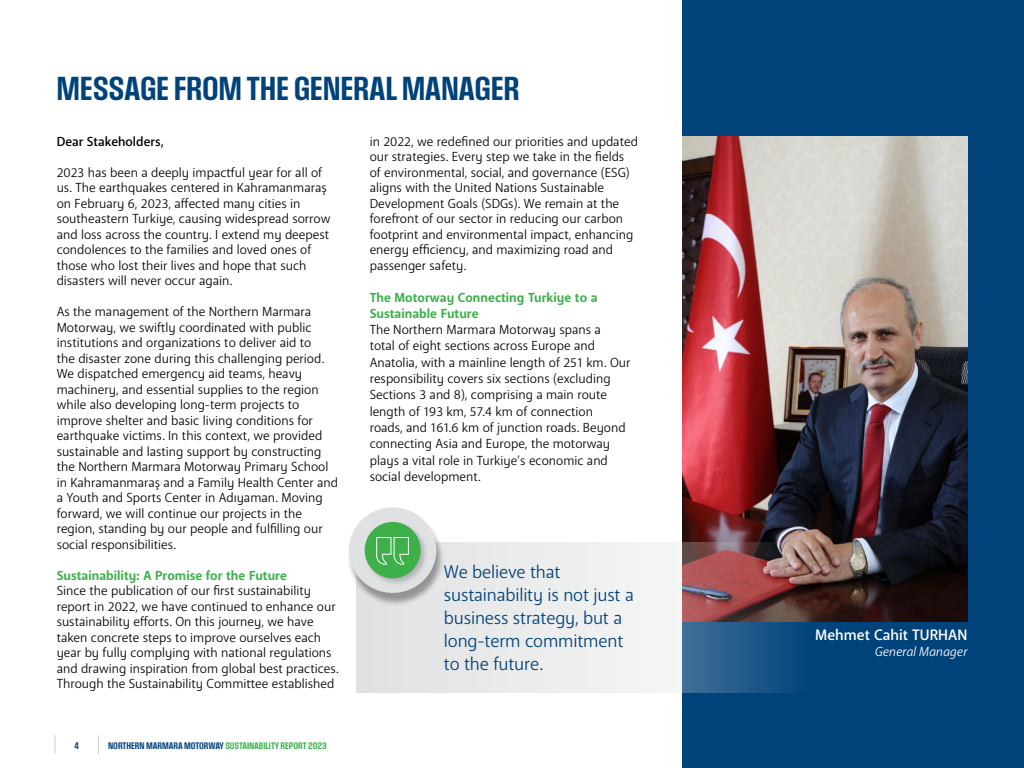
<style>
.page{position:relative;width:1024px;height:768px;background:#fff}
.page>*{position:absolute;margin:0;border:0;box-sizing:border-box;transform-origin:0 0}
.t1{font:35px "Field Gothic No.44 Demi Cond";letter-spacing:-.01em;color:#00427a}
.t2{font:18px/23px "Anago";letter-spacing:-.01em;color:#00427a}
.t3{font:500 15px "Anago";color:#fff}
.t4{font:13px/15.5px "Anago";color:#000}
.t5{font:700 13px/16px "Anago";color:#3db04a}
.t6{font:500 13px "Anago";color:#000}
.t7{font:italic 13px "Anago";color:#fff}
.t8{font:10px "Field Gothic No.44 Demi Cond";letter-spacing:-.005em;color:#3db04a}
.t9{font:10px "Field Gothic No.44 Demi Cond";color:#00427a}
.s1{color:#00427a}
</style>
<div class="page">
<svg style="left:98px;top:735px;width:1px;height:19px"></svg>
<svg style="left:54px;top:735px;width:1px;height:19px"></svg>
<div style="left:683px;top:0;width:341px;height:768px;background:#00427a"></div>
<img style="left:683px;top:136px;width:284px;height:485px">
<svg style="left:356px;top:542px;width:455px;height:151px;fill:#e7e8e9"></svg>
<div style="left:346px;top:510px;width:99px;height:96px;background:#000;opacity:.35"></div>
<div style="left:349px;top:507px;width:87px;height:86px;background:#e0e1e2;border-radius:50%"></div>
<div style="left:363px;top:520px;width:66px;height:67px;background:#000;opacity:.21"></div>
<div style="left:365px;top:522px;width:56px;height:56px;background:#3db04a;border-radius:50%"></div>
<svg style="left:376px;top:537px;width:33px;height:28px"></svg>
<h1 class="t1" style="left:56px;top:70px;width:465px">MESSAGE FROM THE GENERAL MANAGER</h1>
<p class="t6" style="left:57px;top:133px;width:108px">Dear Stakeholders,</p>
<p class="t4" style="left:57px;top:165px;width:275px">2023 has been a deeply impactful year for all of us. The earthquakes centered in Kahramanmaraş on February 6, 2023, affected many cities in southeastern Turkiye, causing widespread sorrow and loss across the country. I extend my deepest condolences to the families and loved ones of those who lost their lives and hope that such disasters will never occur again.</p>
<p class="t4" style="left:57px;top:304px;width:283px">As the management of the Northern Marmara Motorway, we swiftly coordinated with public institutions and organizations to deliver aid to<br>the disaster zone during this challenging period.<br>We dispatched emergency aid teams, heavy machinery, and essential supplies to the region while also developing long-term projects to improve shelter and basic living conditions for earthquake victims. In this context, we provided sustainable and lasting support by constructing the Northern Marmara Motorway Primary School in Kahramanmaraş and a Family Health Center and a Youth and Sports Center in Adıyaman. Moving forward, we will continue our projects in the region, standing by our people and fulfilling our social responsibilities.</p>
<p class="t5" style="left:57px;top:568px;width:232px">Sustainability: A Promise for the Future</p>
<p class="t4" style="left:57px;top:583px;width:284px">Since the publication of our first sustainability report in 2022, we have continued to enhance our sustainability efforts. On this journey, we have taken concrete steps to improve ourselves each year by fully complying with national regulations and drawing inspiration from global best practices.<br>Through the Sustainability Committee established</p>
<p class="t4" style="left:370px;top:134px;width:270px">in 2022, we redefined our priorities and updated our strategies. Every step we take in the fields of environmental, social, and governance (ESG) aligns with the United Nations Sustainable Development Goals (SDGs). We remain at the forefront of our sector in reducing our carbon footprint and environmental impact, enhancing energy efficiency, and maximizing road and passenger safety.</p>
<p class="t5" style="left:370px;top:290px;width:229px">The Motorway Connecting Turkiye to a<br>Sustainable Future</p>
<p class="t4" style="left:370px;top:322px;width:262px;line-height:16.3px">The Northern Marmara Motorway spans a<br>total of eight sections across Europe and Anatolia, with a mainline length of 251 km. Our responsibility covers six sections (excluding Sections 3 and 8), comprising a main route length of 193 km, 57.4 km of connection<br>roads, and 161.6 km of junction roads. Beyond connecting Asia and Europe, the motorway plays a vital role in Turkiye’s economic and social development.</p>
<h2 class="t2" style="left:444px;top:561px;width:191px">We believe that sustainability is not just a business strategy, but a long-term commitment to the future.</h2>
<p class="t9" style="left:74px;top:740px;width:6px">4</p>
<p class="t8" style="left:108px;top:740px;width:220px"><span class="s1">NORTHERN MARMARA MOTORWAY</span> SUSTAINABILITY REPORT 2023</p>
<p class="t3" style="left:815px;top:625px;width:153px">Mehmet Cahit TURHAN</p>
<p class="t7" style="left:875px;top:643px;width:94px">General Manager</p>
</div>
